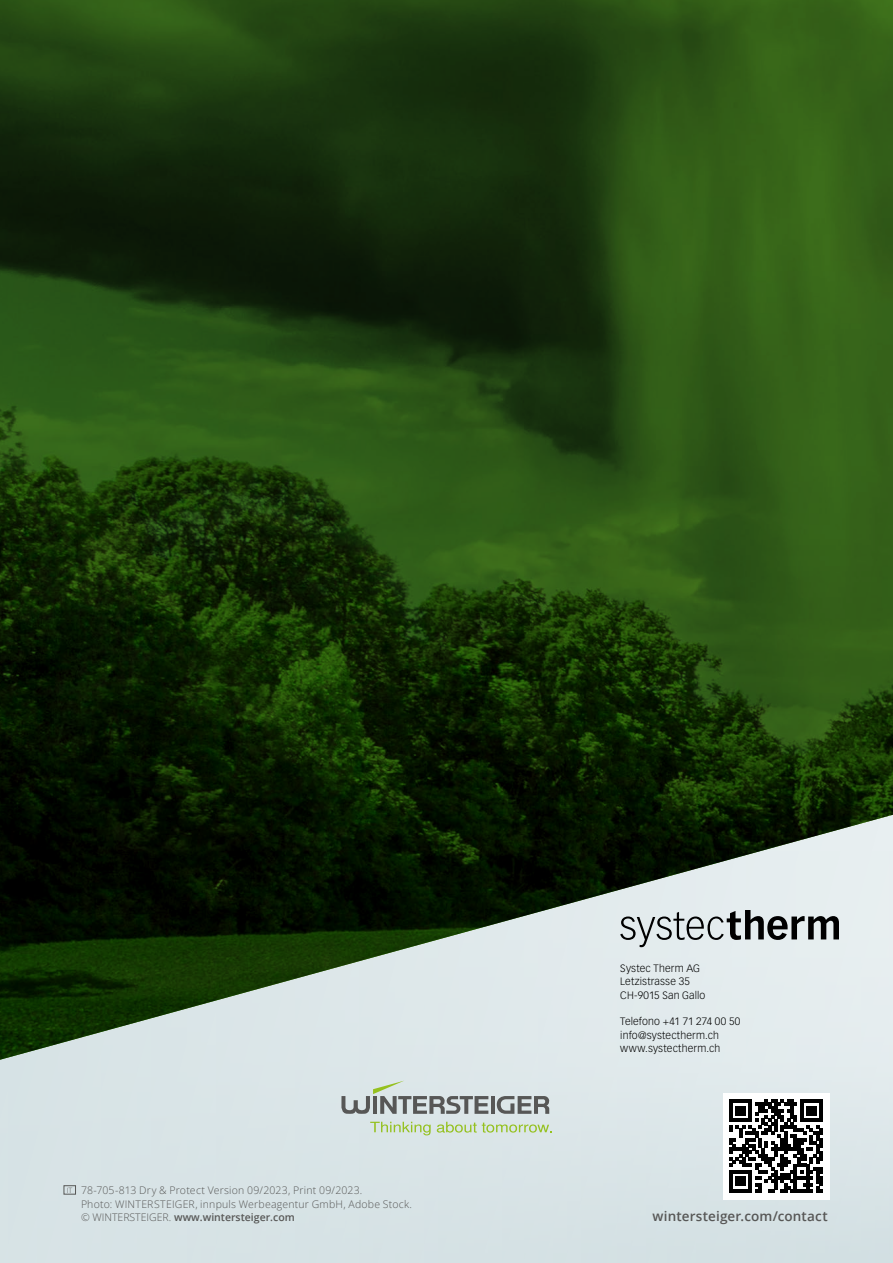
<style>
.page{position:relative;width:893px;height:1263px;background:#fff}
.page>*{position:absolute;margin:0;border:0;box-sizing:border-box;transform-origin:0 0}
.t1{font:600 13.5px "Open Sans";letter-spacing:.01em;color:#575756}
.t2{font:10.5px/13.5px "Open Sans";letter-spacing:.02em;color:#575756}
.t3{font:300 10.5px/13.5px "Vectora LT Std";letter-spacing:.015em;color:#000}
.s1{font-size:7.35px}
.s2{font-weight:600}
</style>
<div class="page">
<div style="left:0;top:851px;width:893px;height:412px;background:#d8e3e6"></div>
<div style="left:723px;top:1093px;width:106px;height:106px;background:#fff"></div>
<svg style="left:729px;top:1099px;width:94px;height:94px"></svg>
<svg style="left:370px;top:1122px;width:61px;height:13px"></svg>
<svg style="left:437px;top:1122px;width:114px;height:10px"></svg>
<hr style="left:491px;top:1096px;width:4px;height:18px;background:#575756">
<svg style="left:497px;top:1096px;width:53px;height:18px"></svg>
<svg style="left:341px;top:1080px;width:147px;height:34px"></svg>
<img style="left:0;top:0;width:893px;height:1067px">
<div style="left:64px;top:1185px;width:12px;height:9px;border:1px solid #575756"></div>
<svg style="left:620px;top:910px;width:219px;height:37px"></svg>
<p class="t2" style="left:81px;top:1183px;width:333px;text-indent:-14px"><span class="s1">IT</span> 78-705-813 Dry &amp; Protect Version 09/2023, Print 09/2023.<br>Photo: WINTERSTEIGER, innpuls Werbeagentur GmbH, Adobe Stock. © WINTERSTEIGER. <span class="s2">www.wintersteiger.com</span></p>
<p class="t3" style="left:620px;top:961px;width:87px">Systec Therm AG<br>Letzistrasse 35<br>CH-9015 San Gallo</p>
<p class="t3" style="left:620px;top:1015px;width:121px">Telefono +41 71 274 00 50 info@systectherm.ch www.systectherm.ch</p>
<p class="t1" style="left:653px;top:1207px;width:177px">wintersteiger.com/contact</p>
</div>
